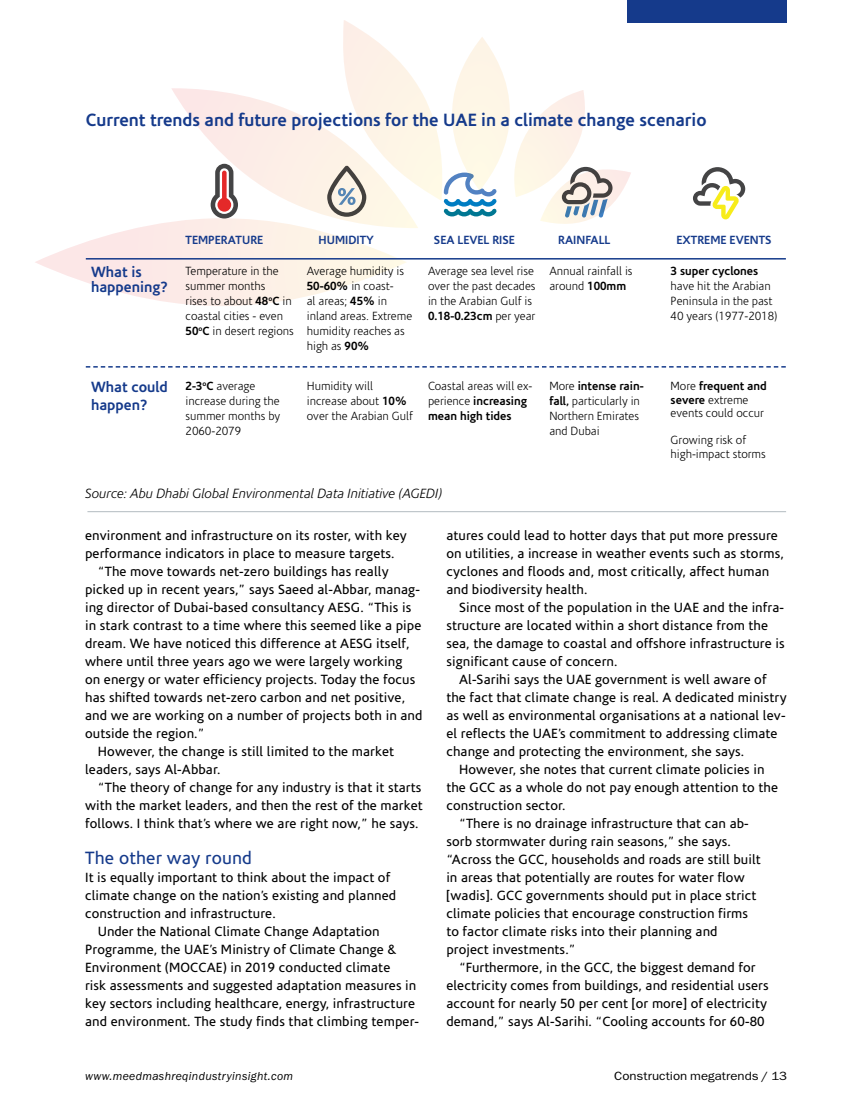
<style>
.page{position:relative;width:851px;height:1106px;background:#fff}
.page>*{position:absolute;margin:0;border:0;box-sizing:border-box;transform-origin:0 0}
.t1{font:700 18px "Corisande";color:#153a8b}
.t2{font:18px "Corisande";letter-spacing:.01em;color:#153a8b}
.t3{font:700 15px/15px "Corisande";color:#153a8b}
.t4{font:13.5px/18px "Corisande";letter-spacing:.01em;color:#000}
.t5{font:italic 300 13.5px "Corisande";color:#000}
.t6{font:300 12px/15px "Corisande";color:#000}
.t7{font:700 12px "Corisande";color:#153a8b}
.t8{font:italic 12px "ITC Franklin Gothic Std";letter-spacing:.03em;color:#000}
.t9{font:12px "ITC Franklin Gothic Std";color:#000;scale:1.1 1}
.t10{font:700 12px "Corisande";color:#000}
.s1{font-weight:700}
</style>
<div class="page">
<div style="left:627px;top:0;width:159px;height:23px;background:#153a8b"></div>
<hr style="left:87px;top:511px;width:699px;height:1px;background:#b3bbc0">
<svg style="left:35px;top:20px;width:596px;height:286px"></svg>
<svg style="left:693px;top:167px;width:52px;height:52px"></svg>
<hr style="left:86px;top:258px;width:699px;height:1px;background:#153a8b">
<svg style="left:86px;top:366px;width:699px;height:1px"></svg>
<h1 class="t1" style="left:86px;top:109px;width:622px">Current trends and future projections for the UAE in a climate change scenario</h1>
<p class="t7" style="left:185px;top:232px;width:79px">TEMPERATURE</p>
<p class="t7" style="left:318px;top:232px;width:57px">HUMIDITY</p>
<p class="t7" style="left:434px;top:232px;width:83px">SEA LEVEL RISE</p>
<p class="t7" style="left:558px;top:232px;width:54px">RAINFALL</p>
<p class="t7" style="left:676px;top:232px;width:97px">EXTREME EVENTS</p>
<p class="t3" style="left:91px;top:264px;width:78px">What is happening?</p>
<p class="t6" style="left:185px;top:264px;width:110px">Temperature in the summer months<br>rises to about <span class="s1">48</span><sup>o</sup><span class="s1">C</span> in coastal cities - even<br><span class="s1">50</span><sup>o</sup><span class="s1">C</span> in desert regions</p>
<p class="t6" style="left:307px;top:264px;width:107px">Average humidity is<br><span class="s1">50-60%</span> in coast-<br>al areas; <span class="s1">45%</span> in inland areas. Extreme humidity reaches as high as <span class="s1">90%</span></p>
<p class="t6" style="left:428px;top:264px;width:109px">Average sea level rise over the past decades in the Arabian Gulf is<br><span class="s1">0.18-0.23cm</span> per year</p>
<p class="t6" style="left:549px;top:264px;width:85px">Annual rainfall is around <span class="s1">100mm</span></p>
<p class="t10" style="left:670px;top:264px;width:89px">3 super cyclones</p>
<p class="t6" style="left:670px;top:278px;width:108px">have hit the Arabian<br>Peninsula in the past<br>40 years (1977-2018)</p>
<p class="t3" style="left:91px;top:378px;width:78px;line-height:18px">What could happen?</p>
<p class="t6" style="left:185px;top:379px;width:96px"><span class="s1">2-3</span><sup>o</sup><span class="s1">C</span> average increase during the summer months by<br>2060-2079</p>
<p class="t6" style="left:307px;top:379px;width:108px">Humidity will increase about <span class="s1">10% </span>over the Arabian Gulf</p>
<p class="t6" style="left:428px;top:379px;width:106px">Coastal areas will ex&shy;perience <span class="s1">increasing mean high tides</span></p>
<p class="t6" style="left:549px;top:379px;width:96px">More <span class="s1">intense rain&shy;fall,</span> particularly in<br>Northern Emirates and Dubai</p>
<p class="t6" style="left:670px;top:380px;width:98px;line-height:13.5px">More <span class="s1">frequent and severe</span> extreme events could occur</p>
<p class="t6" style="left:670px;top:434px;width:97px;line-height:13.5px">Growing risk of high-impact storms</p>
<p class="t5" style="left:85px;top:486px;width:358px">Source: Abu Dhabi Global Environmental Data Initiative (AGEDI)</p>
<p class="t4" style="left:85px;top:527px;width:323px">environment and infrastructure on its roster, with key</p>
<p class="t4" style="left:85px;top:545px;width:311px">performance indicators in place to measure targets.</p>
<p class="t4" style="left:98px;top:563px;width:292px">“The move towards net-zero buildings has really</p>
<p class="t4" style="left:85px;top:581px;width:336px">picked up in recent years,” says Saeed al-Abbar, manag-</p>
<p class="t4" style="left:85px;top:599px;width:327px">ing director of Dubai-based consultancy AESG. “This is</p>
<p class="t4" style="left:85px;top:617px;width:338px">in stark contrast to a time where this seemed like a pipe</p>
<p class="t4" style="left:85px;top:635px;width:326px">dream. We have noticed this difference at AESG itself,</p>
<p class="t4" style="left:85px;top:653px;width:319px">where until three years ago we were largely working</p>
<p class="t4" style="left:85px;top:671px;width:332px">on energy or water efficiency projects. Today the focus</p>
<p class="t4" style="left:85px;top:689px;width:321px">has shifted towards net-zero carbon and net positive,</p>
<p class="t4" style="left:85px;top:707px;width:339px">and we are working on a number of projects both in and</p>
<p class="t4" style="left:85px;top:725px;width:121px">outside the region.”</p>
<p class="t4" style="left:98px;top:743px;width:298px">However, the change is still limited to the market</p>
<p class="t4" style="left:85px;top:761px;width:137px">leaders, says Al-Abbar.</p>
<p class="t4" style="left:98px;top:779px;width:325px">“The theory of change for any industry is that it starts</p>
<p class="t4" style="left:85px;top:797px;width:339px">with the market leaders, and then the rest of the market</p>
<p class="t4" style="left:85px;top:815px;width:335px">follows. I think that’s where we are right now,” he says.</p>
<h1 class="t2" style="left:85px;top:848px;width:168px">The other way round</h1>
<p class="t4" style="left:85px;top:869px;width:312px">It is equally important to think about the impact of climate change on the nation’s existing and planned construction and infrastructure.</p>
<p class="t4" style="left:85px;top:923px;width:335px;text-indent:13px">Under the National Climate Change Adaptation Programme, the UAE’s Ministry of Climate Change &amp; Environment (MOCCAE) in 2019 conducted climate<br>risk assessments and suggested adaptation measures in key sectors including healthcare, energy, infrastructure and environment. The study finds that climbing temper-</p>
<p class="t4" style="left:446px;top:527px;width:339px">atures could lead to hotter days that put more pressure on utilities, a increase in weather events such as storms, cyclones and floods and, most critically, affect human and biodiversity health.</p>
<p class="t4" style="left:446px;top:599px;width:340px;text-indent:13px">Since most of the population in the UAE and the infra&shy;structure are located within a short distance from the sea, the damage to coastal and offshore infrastructure is significant cause of concern.</p>
<p class="t4" style="left:459px;top:671px;width:309px">Al-Sarihi says the UAE government is well aware of</p>
<p class="t4" style="left:446px;top:689px;width:342px">the fact that climate change is real. A dedicated ministry</p>
<p class="t4" style="left:446px;top:707px;width:340px">as well as environmental organisations at a national lev-</p>
<p class="t4" style="left:446px;top:725px;width:333px">el reflects the UAE’s commitment to addressing climate</p>
<p class="t4" style="left:446px;top:743px;width:299px">change and protecting the environment, she says.</p>
<p class="t4" style="left:459px;top:761px;width:307px">However, she notes that current climate policies in</p>
<p class="t4" style="left:446px;top:779px;width:333px">the GCC as a whole do not pay enough attention to the</p>
<p class="t4" style="left:446px;top:797px;width:121px">construction sector.</p>
<p class="t4" style="left:459px;top:815px;width:291px">“There is no drainage infrastructure that can ab-</p>
<p class="t4" style="left:446px;top:833px;width:286px">sorb stormwater during rain seasons,” she says.</p>
<p class="t4" style="left:446px;top:851px;width:316px">“Across the GCC, households and roads are still built</p>
<p class="t4" style="left:446px;top:869px;width:300px">in areas that potentially are routes for water flow</p>
<p class="t4" style="left:446px;top:887px;width:311px">[wadis]. GCC governments should put in place strict</p>
<p class="t4" style="left:446px;top:905px;width:303px">climate policies that encourage construction firms</p>
<p class="t4" style="left:446px;top:923px;width:273px">to factor climate risks into their planning and</p>
<p class="t4" style="left:446px;top:941px;width:131px">project investments.”</p>
<p class="t4" style="left:459px;top:959px;width:298px">“Furthermore, in the GCC, the biggest demand for</p>
<p class="t4" style="left:446px;top:977px;width:324px">electricity comes from buildings, and residential users</p>
<p class="t4" style="left:446px;top:995px;width:322px">account for nearly 50 per cent [or more] of electricity</p>
<p class="t4" style="left:446px;top:1013px;width:320px">demand,” says Al-Sarihi. “Cooling accounts for 60-80</p>
<p class="t8" style="left:85px;top:1069px;width:209px">www.meedmashreqindustryinsight.com</p>
<p class="t9" style="left:614px;top:1069px;width:159px">Construction megatrends / 13</p>
</div>
